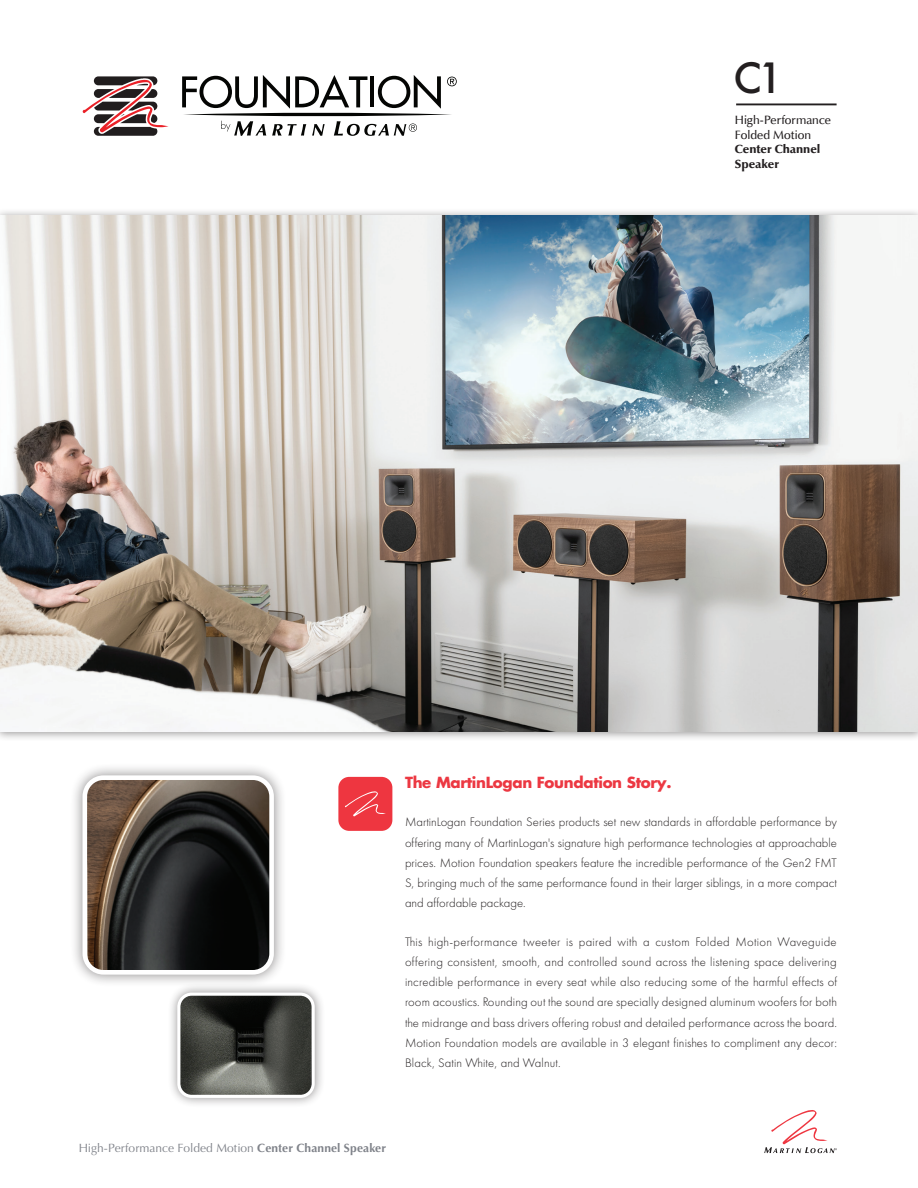
<style>
.page{position:relative;width:918px;height:1188px;background:#fff}
.page>*{position:absolute;margin:0;border:0;box-sizing:border-box;transform-origin:0 0}
.t1{font:500 40.5px "Futura";color:#231f20}
.t2{font:700 15px "Futura";letter-spacing:-.02em;color:#ec3842}
.t3{font:300 12.75px/20.2px "Futura PT";color:#231f20;text-align:justify}
.t4{font:600 12.15px/14.5px "ZH";letter-spacing:.005em;color:#231f20}
.t5{font:900 12.15px/14.5px "ZH";color:#231f20}
.t6{font:12px "Optima";color:#80838a}
.s1{font-weight:700}
</style>
<div class="page">
<svg style="left:764px;top:1110px;width:73px;height:43px"></svg>
<div style="left:70px;top:763px;width:216px;height:224px;background:#231f20;opacity:.5"></div>
<img style="left:85px;top:778px;width:187px;height:194px">
<div style="left:83px;top:775px;width:191px;height:200px;border:5px solid #fff;border-radius:19px"></div>
<div style="left:167px;top:982px;width:158px;height:127px;background:#231f20;opacity:.5"></div>
<img style="left:179px;top:994px;width:134px;height:102px">
<div style="left:177px;top:993px;width:138px;height:105px;border:3px solid #fff;border-radius:13px"></div>
<div style="left:338px;top:777px;width:54px;height:54px;background:#ee3640;border-radius:11px"></div>
<svg style="left:345px;top:791px;width:41px;height:25px"></svg>
<hr style="left:736px;top:103px;width:101px;height:2px;background:#231f20">
<div style="left:0;top:208px;width:918px;height:533px;background:#231f20;opacity:.44"></div>
<img style="left:0;top:215px;width:918px;height:516px">
<svg style="left:83px;top:76px;width:86px;height:60px"></svg>
<svg style="left:182px;top:75px;width:275px;height:61px"></svg>
<h1 class="t1" style="left:734px;top:51px;width:51px">C1</h1>
<p class="t4" style="left:735px;top:113px;width:97px">High-Performance<br>Folded Motion</p>
<p class="t5" style="left:735px;top:142px;width:87px">Center Channel<br>Speaker</p>
<p class="t2" style="left:405px;top:772px;width:268px">The MartinLogan Foundation Story.</p>
<p class="t3" style="left:405px;top:812px;width:434px">MartinLogan Foundation Series products set new standards in affordable performance by offering many of MartinLogan's signature high performance technologies at approachable prices. Motion Foundation speakers feature the incredible performance of the Gen2 FMT S, bringing much of the same performance found in their larger siblings, in a more compact and affordable package.</p>
<p class="t3" style="left:405px;top:931px;width:434px">This high-performance tweeter is paired with a custom Folded Motion Waveguide offering consistent, smooth, and controlled sound across the listening space delivering incredible performance in every seat while also reducing some of the harmful effects of room acoustics. Rounding out the sound are specially designed aluminum woofers for both the midrange and bass drivers offering robust and detailed performance across the board.<br>Motion Foundation models are available in 3 elegant finishes to compliment any decor:<br>Black, Satin White, and Walnut.</p>
<p class="t6" style="left:79px;top:1141px;width:309px">High-Performance Folded Motion <span class="s1">Center Channel Speaker</span></p>
</div>
